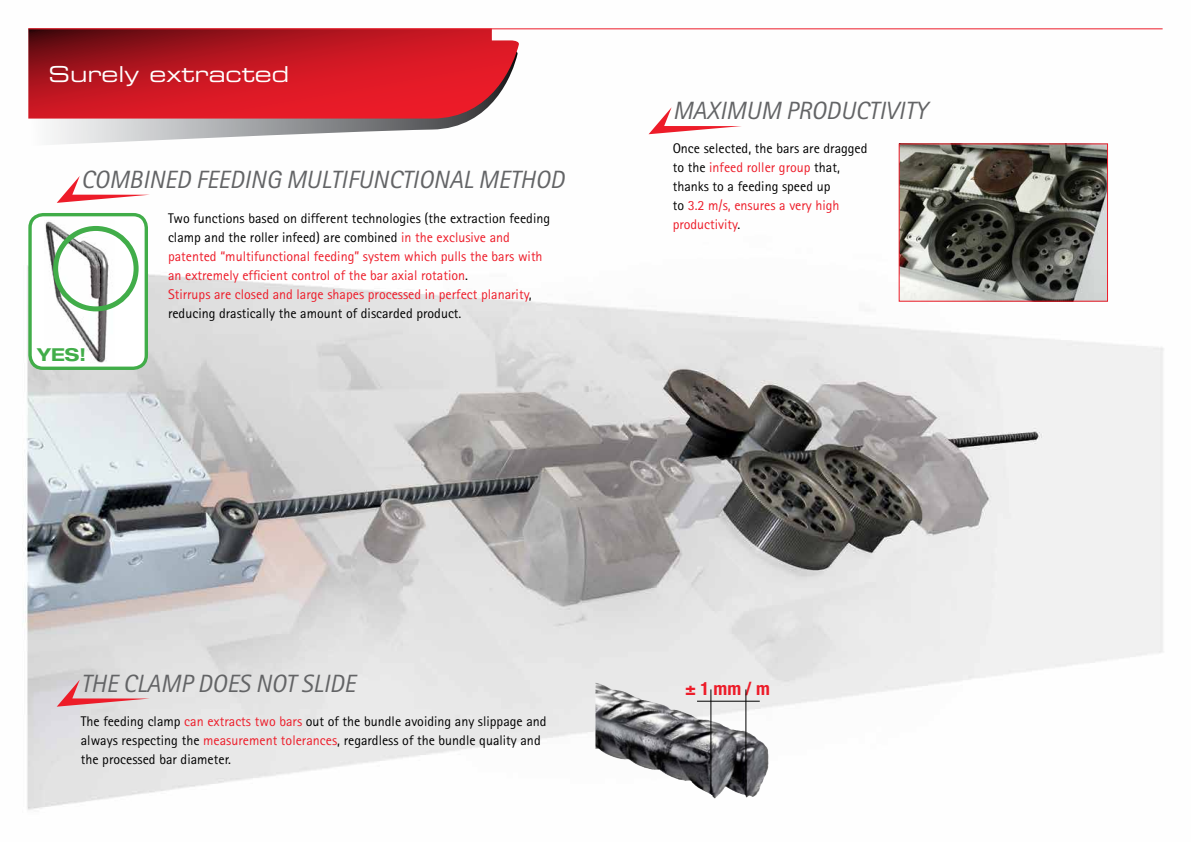
<style>
.page{position:relative;width:1191px;height:842px;background:#fff}
.page>*{position:absolute;margin:0;border:0;box-sizing:border-box;transform-origin:0 0}
.t1{font:italic 25px "Rotis Sans Serif Std";color:#636466}
.t2{font:22px "Eurostile LT Std Ex 2";color:#fff}
.t3{font:700 condensed 18.2px "Helvetica Neue LT Std";color:#ed1c29}
.t4{font:700 expanded 17.8px "Helvetica Neue LT Std";color:#41ad49}
.t5{font:14px/19px "Rotis Sans Serif Std";color:#ed1c29}
.t6{font:14px/19px "Rotis Sans Serif Std";color:#000}
.s1{color:#000}
.s2{color:#ed1c29}
</style>
<div class="page">
<img style="left:23px;top:28px;width:1141px;height:782px">
<svg style="left:57px;top:176px;width:93px;height:27px"></svg>
<svg style="left:57px;top:680px;width:93px;height:27px;background:#dfbabe"></svg>
<img style="left:595px;top:682px;width:47px;height:85px">
<hr style="left:745px;top:689px;width:1px;height:104px;background:#000">
<hr style="left:710px;top:689px;width:1px;height:104px;background:#000">
<hr style="left:697px;top:701px;width:62px;height:1px;background:#000">
<svg style="left:648px;top:107px;width:94px;height:27px"></svg>
<div style="left:30px;top:215px;width:116px;height:153px;background:#fff;border-radius:13px"></div>
<div style="left:28px;top:213px;width:120px;height:157px;border:3px solid #41ad49;border-radius:13px"></div>
<img style="left:45px;top:221px;width:69px;height:142px">
<div style="left:53px;top:226px;width:86px;height:85px;border:5px solid #41ad49;border-radius:50%"></div>
<svg style="left:28px;top:119px;width:490px;height:27px"></svg>
<svg style="left:28px;top:29px;width:404px;height:90px;background:#c01722"></svg>
<svg style="left:432px;top:29px;width:87px;height:90px"></svg>
<hr style="left:28px;top:28px;width:1134px;height:1px;background:#ed1c29">
<img style="left:900px;top:145px;width:206px;height:155px">
<div style="left:898px;top:143px;width:210px;height:159px;border:1px solid #ed1c29"></div>
<h2 class="t2" style="left:48px;top:59px;width:242px">Surely extracted</h2>
<h1 class="t1" style="left:81px;top:165px;width:485px">COMBINED FEEDING MULTIFUNCTIONAL METHOD</h1>
<p class="t4" style="left:37px;top:344px;width:50px">YES!</p>
<p class="t5" style="left:168px;top:208px;width:383px"><span class="s1">Two functions based on different technologies (the extraction feeding clamp and the roller infeed) are combined</span> in the exclusive and patented “multifunctional feeding” system which pulls the bars with an extremely efficient control of the bar axial rotation<span class="s1">.<br></span>Stirrups are closed and large shapes processed in perfect planarity<span class="s1">, reducing drastically the amount of discarded product.</span></p>
<h1 class="t1" style="left:672px;top:96px;width:256px">MAXIMUM PRODUCTIVITY</h1>
<p class="t6" style="left:672px;top:139px;width:196px">Once selected, the bars are dragged to the <span class="s2">infeed roller group</span> that, thanks to a feeding speed up<br>to <span class="s2">3.2 m/s, ensures a very high productivity</span>.</p>
<h1 class="t1" style="left:81px;top:669px;width:276px">THE CLAMP DOES NOT SLIDE</h1>
<h3 class="t3" style="left:685px;top:677px;width:86px">± 1 mm / m</h3>
<p class="t6" style="left:81px;top:712px;width:467px">The feeding clamp <span class="s2">can extracts two bars</span> out of the bundle avoiding any slippage and always respecting the <span class="s2">measurement tolerances</span>, regardless of the bundle quality and the processed bar diameter.</p>
</div>
